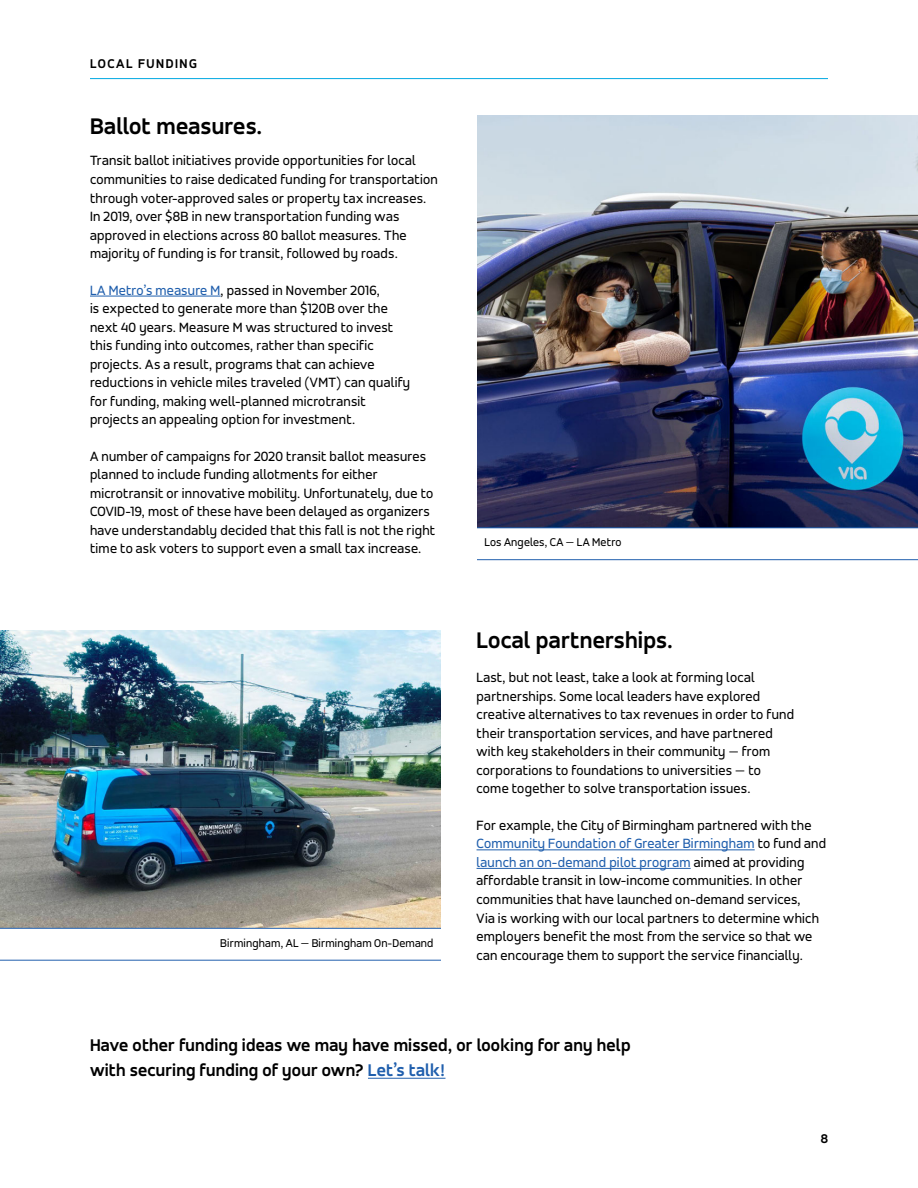
<style>
.page{position:relative;width:918px;height:1188px;background:#fff}
.page>*{position:absolute;margin:0;border:0;box-sizing:border-box;transform-origin:0 0}
.t1{font:700 24px "Accord";letter-spacing:.01em;color:#000}
.t2{font:700 18px/25.2px "Accord";letter-spacing:.01em;color:#000}
.t3{font:14.25px/18.6px "Accord";letter-spacing:.02em;color:#000}
.t4{font:700 13.5px "Accord";letter-spacing:.115em;color:#000}
.t5{font:12px "Accord";letter-spacing:.02em;color:#000}
.s1{color:#205fad}
</style>
<div class="page">
<hr style="left:90px;top:78px;width:738px;height:1px;background:#00a8e2">
<hr style="left:90px;top:296px;width:131px;height:1px;background:#205fad">
<hr style="left:477px;top:850px;width:278px;height:1px;background:#205fad">
<hr style="left:477px;top:868px;width:214px;height:1px;background:#205fad">
<img style="left:477px;top:116px;width:441px;height:412px">
<hr style="left:368px;top:1078px;width:77px;height:1px;background:#205fad">
<img style="left:0;top:630px;width:441px;height:298px">
<hr style="left:0;top:928px;width:441px;height:1px;background:#205fad">
<hr style="left:0;top:960px;width:441px;height:1px;background:#205fad">
<hr style="left:477px;top:528px;width:441px;height:1px;background:#205fad">
<hr style="left:477px;top:559px;width:441px;height:1px;background:#205fad">
<p class="t4" style="left:90px;top:55px;width:108px">LOCAL FUNDING</p>
<h1 class="t1" style="left:90px;top:112px;width:174px">Ballot measures.</h1>
<p class="t3" style="left:90px;top:152px;width:349px">Transit ballot initiatives provide opportunities for local communities to raise dedicated funding for transportation through voter-approved sales or property tax increases.<br>In 2019, over $8B in new transportation funding was approved in elections across 80 ballot measures. The majority of funding is for transit, followed by roads.</p>
<p class="t3" style="left:90px;top:281px;width:322px"><span class="s1">LA Metro’s measure M</span>, passed in November 2016,<br>is expected to generate more than $120B over the next 40 years. Measure M was structured to invest this funding into outcomes, rather than specific projects. As a result, programs that can achieve reductions in vehicle miles traveled (VMT) can qualify for funding, making well-planned microtransit projects an appealing option for investment.</p>
<p class="t3" style="left:90px;top:447px;width:347px">A number of campaigns for 2020 transit ballot measures planned to include funding allotments for either microtransit or innovative mobility. Unfortunately, due to COVID-19, most of these have been delayed as organizers have understandably decided that this fall is not the right time to ask voters to support even a small tax increase.</p>
<p class="t5" style="left:220px;top:936px;width:215px">Birmingham, AL — Birmingham On-Demand</p>
<p class="t5" style="left:484px;top:535px;width:138px">Los Angeles, CA — LA Metro</p>
<h1 class="t1" style="left:477px;top:626px;width:198px">Local partnerships.</h1>
<p class="t3" style="left:477px;top:668px;width:319px">Last, but not least, take a look at forming local partnerships. Some local leaders have explored creative alternatives to tax revenues in order to fund their transportation services, and have partnered with key stakeholders in their community — from corporations to foundations to universities — to come together to solve transportation issues.</p>
<p class="t3" style="left:477px;top:816px;width:351px">For example, the City of Birmingham partnered with the <span class="s1">Community Foundation of Greater Birmingham</span> to fund and <span class="s1">launch an on-demand pilot program</span> aimed at providing affordable transit in low-income communities. In other communities that have launched on-demand services,<br>Via is working with our local partners to determine which employers benefit the most from the service so that we can encourage them to support the service financially.</p>
<p class="t2" style="left:90px;top:1033px;width:542px">Have other funding ideas we may have missed, or looking for any help with securing funding of your own? <span class="s1">Let’s talk!</span></p>
<p class="t4" style="left:821px;top:1130px;width:9px">8</p>
</div>
